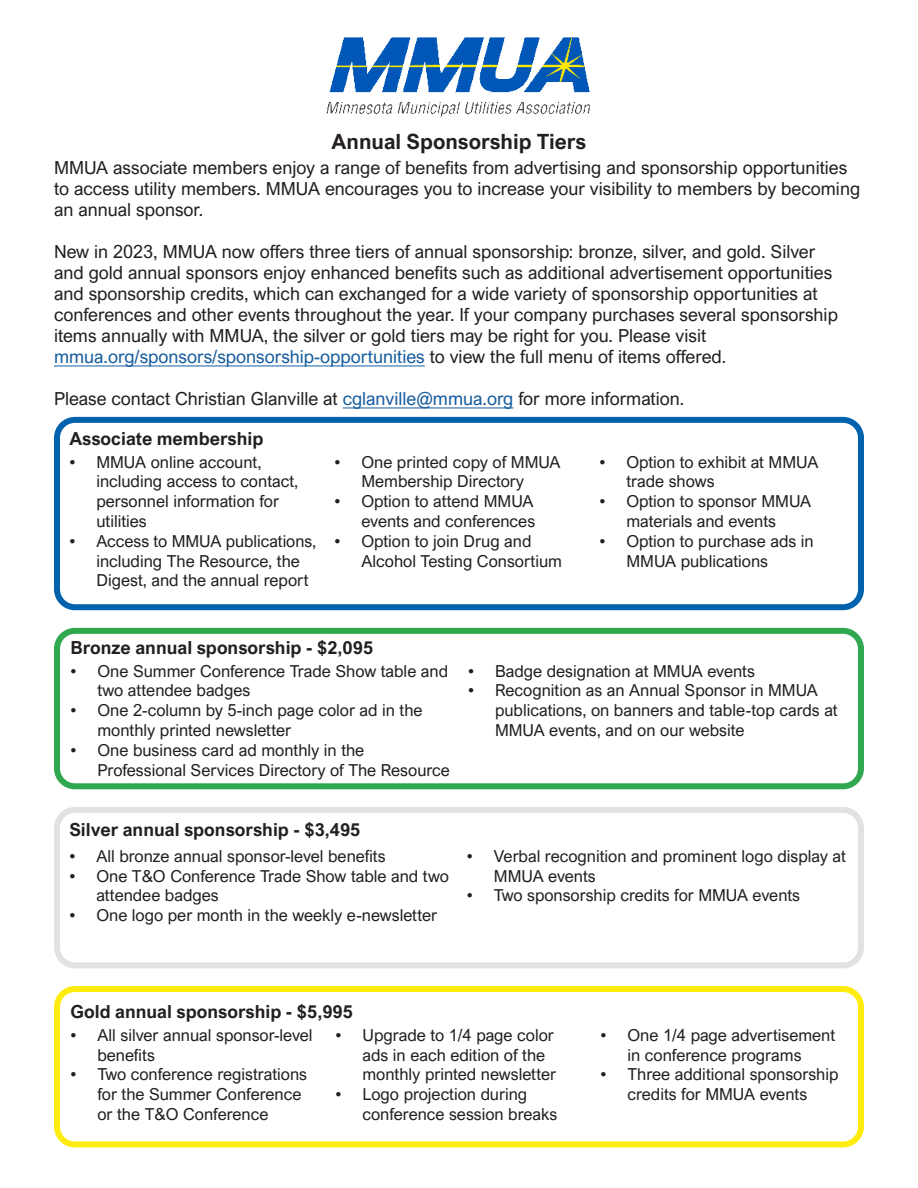
<style>
.page{position:relative;width:918px;height:1188px;background:#fff}
.page>*{position:absolute;margin:0;border:0;box-sizing:border-box;transform-origin:0 0}
.t1{font:700 21px "Arial Nova";color:#231f20}
.t2{font:18px/21px "Arial Nova";color:#231f20}
.t3{font:700 18px "Arial Nova";color:#231f20}
.t4{font:16.5px/19.8px "Arial Nova";color:#231f20}
.s1{color:#175d9e}
</style>
<div class="page">
<img style="left:326px;top:37px;width:264px;height:80px">
<hr style="left:54px;top:366px;width:371px;height:1px;background:#175d9e">
<hr style="left:343px;top:408px;width:171px;height:1px;background:#175d9e">
<div style="left:54px;top:417px;width:810px;height:193px;border:6px solid #0162ae;border-radius:18px"></div>
<div style="left:54px;top:628px;width:810px;height:161px;border:6px solid #2fa84f;border-radius:18px"></div>
<div style="left:54px;top:807px;width:810px;height:161px;border:6px solid #e1e2e4;border-radius:18px"></div>
<div style="left:54px;top:986px;width:810px;height:162px;border:6px solid #ffeb0e;border-radius:18px"></div>
<p class="t1" style="left:332px;top:129px;width:256px">Annual Sponsorship Tiers</p>
<p class="t2" style="left:54px;top:157px;width:808px">MMUA associate members enjoy a range of benefits from advertising and sponsorship opportunities to access utility members. MMUA encourages you to increase your visibility to members by becoming an annual sponsor.</p>
<p class="t2" style="left:54px;top:241px;width:785px">New in 2023, MMUA now offers three tiers of annual sponsorship: bronze, silver, and gold. Silver and gold annual sponsors enjoy enhanced benefits such as additional advertisement opportunities and sponsorship credits, which can exchanged for a wide variety of sponsorship opportunities at conferences and other events throughout the year. If your company purchases several sponsorship items annually with MMUA, the silver or gold tiers may be right for you. Please visit <span class="s1">mmua.org/sponsors/sponsorship-opportunities</span> to view the full menu of items offered.</p>
<p class="t2" style="left:54px;top:388px;width:632px">Please contact Christian Glanville at <span class="s1">cglanville@mmua.org</span> for more information.</p>
<p class="t3" style="left:69px;top:428px;width:196px">Associate membership</p>
<p class="t4" style="left:96px;top:452px;width:203px;text-indent:-27px">• MMUA online account, including access to contact, personnel information for utilities</p>
<p class="t4" style="left:96px;top:531px;width:222px;text-indent:-27px">• Access to MMUA publications, including The Resource, the<br>Digest, and the annual report</p>
<p class="t4" style="left:334px;top:452px;width:228px;text-align:center">• One printed copy of MMUA<br>Membership Directory</p>
<p class="t4" style="left:334px;top:491px;width:202px;text-align:right">• Option to attend MMUA events and conferences</p>
<p class="t4" style="left:361px;top:531px;width:202px;text-indent:-27px">• Option to join Drug and<br>Alcohol Testing Consortium</p>
<p class="t3" style="left:70px;top:637px;width:304px">Bronze annual sponsorship - $2,095</p>
<p class="t4" style="left:626px;top:452px;width:193px;text-indent:-27px">• Option to exhibit at MMUA trade shows</p>
<p class="t4" style="left:599px;top:491px;width:213px;text-align:center">• Option to sponsor MMUA materials and events</p>
<p class="t4" style="left:626px;top:531px;width:189px;text-indent:-27px">• Option to purchase ads in<br>MMUA publications</p>
<p class="t4" style="left:97px;top:661px;width:352px;text-indent:-27px">• One Summer Conference Trade Show table and two attendee badges</p>
<p class="t4" style="left:97px;top:700px;width:327px;text-indent:-27px">• One 2-column by 5-inch page color ad in the monthly printed newsletter</p>
<p class="t4" style="left:97px;top:740px;width:354px;text-indent:-27px">• One business card ad monthly in the<br>Professional Services Directory of The Resource</p>
<p class="t3" style="left:69px;top:819px;width:293px">Silver annual sponsorship - $3,495</p>
<p class="t4" style="left:69px;top:846px;width:318px">• All bronze annual sponsor-level benefits</p>
<p class="t4" style="left:96px;top:866px;width:354px;text-indent:-27px">• One T&amp;O Conference Trade Show table and two attendee badges</p>
<p class="t4" style="left:69px;top:906px;width:369px">• One logo per month in the weekly e-newsletter</p>
<p class="t4" style="left:468px;top:661px;width:288px">• Badge designation at MMUA events</p>
<p class="t4" style="left:495px;top:681px;width:344px;text-indent:-27px">• Recognition as an Annual Sponsor in MMUA publications, on banners and table-top cards at<br>MMUA events, and on our website</p>
<p class="t4" style="left:494px;top:846px;width:354px;text-indent:-27px">• Verbal recognition and prominent logo display at<br>MMUA events</p>
<p class="t4" style="left:467px;top:886px;width:335px">• Two sponsorship credits for MMUA events</p>
<p class="t3" style="left:70px;top:1001px;width:284px">Gold annual sponsorship - $5,995</p>
<p class="t4" style="left:97px;top:1025px;width:217px;text-indent:-27px">• All silver annual sponsor-level benefits</p>
<p class="t4" style="left:97px;top:1065px;width:211px;text-indent:-27px">• Two conference registrations for the Summer Conference or the T&amp;O Conference</p>
<p class="t4" style="left:362px;top:1025px;width:195px;text-indent:-27px">• Upgrade to 1/4 page color ads in each edition of the monthly printed newsletter</p>
<p class="t4" style="left:362px;top:1085px;width:196px;text-indent:-27px">• Logo projection during conference session breaks</p>
<p class="t4" style="left:601px;top:1025px;width:236px;text-align:center">• One 1/4 page advertisement in conference programs</p>
<p class="t4" style="left:601px;top:1065px;width:239px;text-align:center">• Three additional sponsorship credits for MMUA events</p>
</div>
